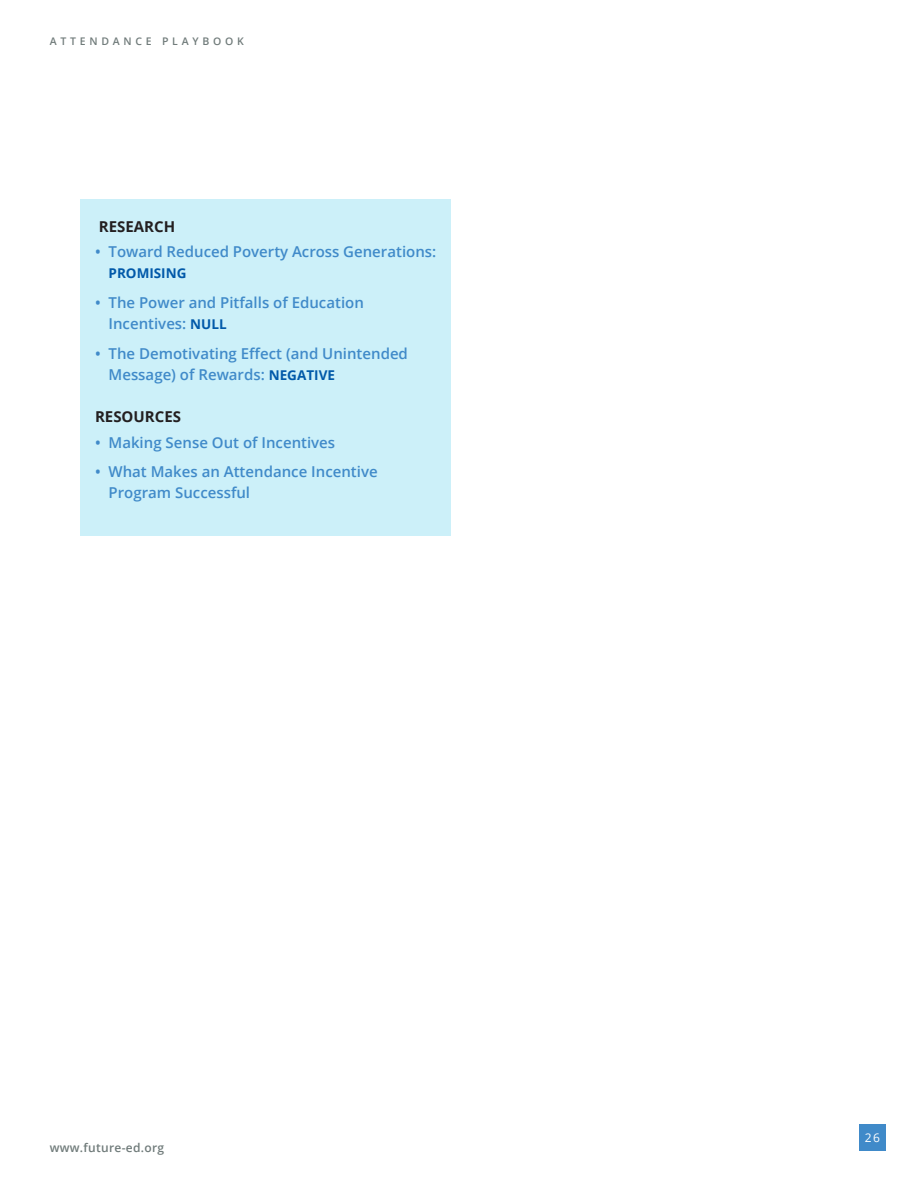
<style>
.page{position:relative;width:918px;height:1188px;background:#fff}
.page>*{position:absolute;margin:0;border:0;box-sizing:border-box;transform-origin:0 0}
.text4b_bullet{font:600 15px/21px "Open Sans";color:#408ac9}
.subhead3_resources{font:700 15px "Open Sans";color:#231f20}
.text4b_bullet-2{font:700 13.5px "Open Sans";color:#0159a9}
.t1{font:600 12px "Open Sans";letter-spacing:.025em;color:#707b7a}
.t2{font:12px "Open Sans";color:#fff}
.t3{font:600 10.5px "Open Sans";letter-spacing:.36em;color:#707b7a}
.s1{font-weight:700;font-size:13.5px;color:#0159a9}
</style>
<div class="page">
<div style="left:859px;top:1124px;width:27px;height:27px;background:#408ac9"></div>
<div style="left:80px;top:199px;width:370px;height:337px;background:#ccf0f9"></div>
<p class="t3" style="left:50px;top:34px;width:196px">ATTENDANCE PLAYBOOK</p>
<p class="subhead3_resources" style="left:99px;top:216px;width:78px">RESEARCH</p>
<p class="text4b_bullet" style="left:95px;top:241px;width:343px">• Toward Reduced Poverty Across Generations:</p>
<p class="text4b_bullet-2" style="left:109px;top:264px;width:79px">PROMISING</p>
<p class="text4b_bullet" style="left:109px;top:292px;width:257px;text-indent:-14px">• The Power and Pitfalls of Education<br>Incentives: <span class="s1">NULL</span></p>
<p class="text4b_bullet" style="left:109px;top:343px;width:301px;text-indent:-14px">• The Demotivating Effect (and Unintended<br>Message) of Rewards: <span class="s1">NEGATIVE</span></p>
<p class="subhead3_resources" style="left:95px;top:406px;width:87px">RESOURCES</p>
<p class="text4b_bullet" style="left:95px;top:431px;width:242px">• Making Sense Out of Incentives</p>
<p class="text4b_bullet" style="left:109px;top:461px;width:271px;text-indent:-14px">• What Makes an Attendance Incentive<br>Program Successful</p>
<p class="t1" style="left:50px;top:1139px;width:116px">www.future-ed.org</p>
<p class="t2" style="left:865px;top:1129px;width:16px">26</p>
</div>
